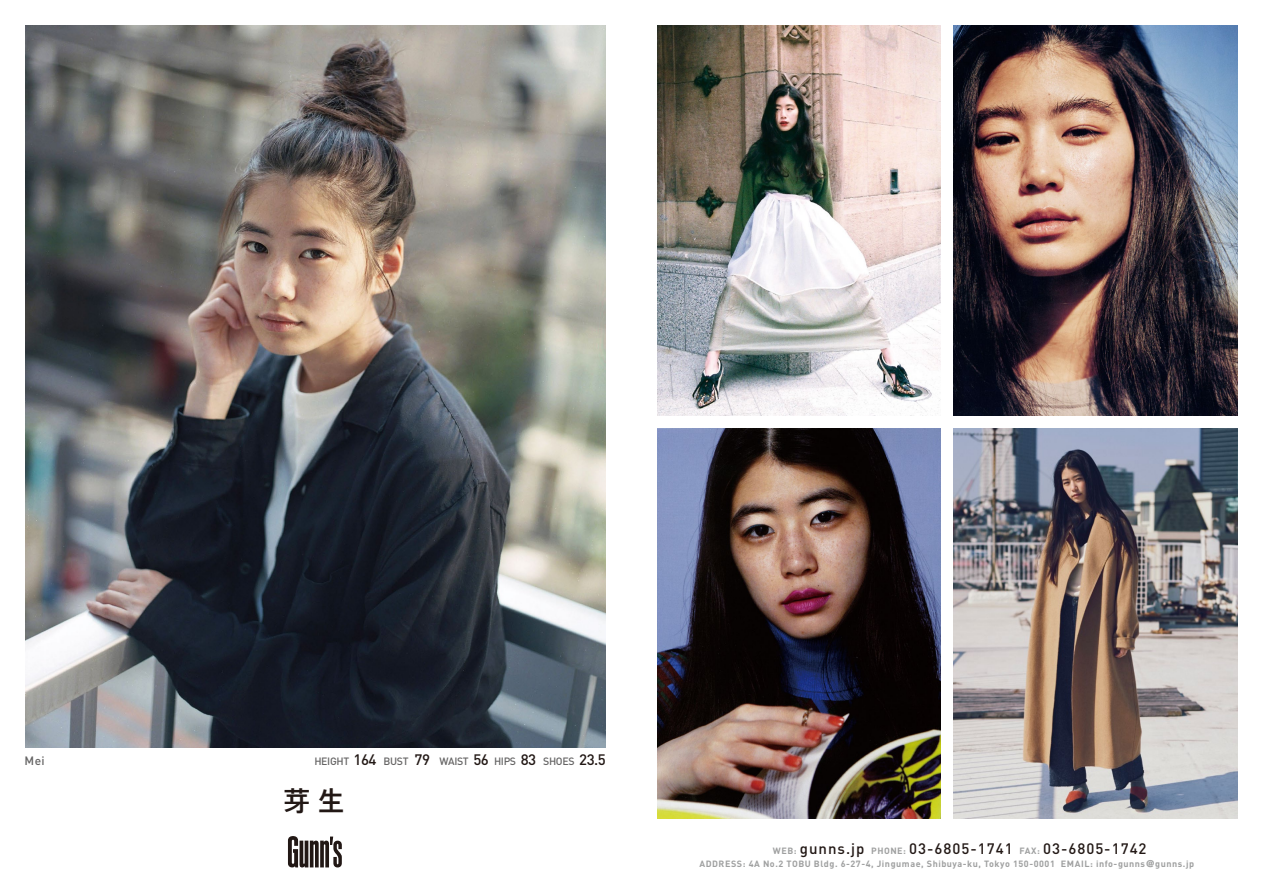
<style>
.page{position:relative;width:1263px;height:893px;background:#fff}
.page>*{position:absolute;margin:0;border:0;box-sizing:border-box;transform-origin:0 0}
.t1{font:500 27px "Axis Std";color:#221815}
.t2{font:500 15px "DIN";letter-spacing:.065em;color:#221815}
.t3{font:500 12px "DIN";color:#656464}
.t4{font:500 10.5px "DIN";letter-spacing:-.035em;color:#656464}
.t5{font:700 9px "DIN";letter-spacing:.06em;color:#9fa0a0}
.s1{font-size:15px;color:#221815}
.s2{font-weight:700;font-size:9px;color:#9fa0a0}
.s3{font-family:"Axis Std";font-weight:800}
</style>
<div class="page">
<img style="left:954px;top:428px;width:283px;height:390px">
<img style="left:954px;top:25px;width:283px;height:391px">
<img style="left:657px;top:428px;width:284px;height:390px">
<svg style="left:288px;top:836px;width:54px;height:31px"></svg>
<img style="left:26px;top:26px;width:579px;height:721px">
<img style="left:657px;top:26px;width:284px;height:389px">
<h3 class="t3" style="left:25px;top:753px;width:22px">Mei</h3>
<p class="t4" style="left:314px;top:754px;width:293px">HEIGHT <span class="s1">164</span> BUST <span class="s1">79</span> WAIST <span class="s1">56</span> HIPS <span class="s1">83</span> SHOES <span class="s1">23.5</span></p>
<h1 class="t1" style="left:284px;top:781px;width:62px">芽生</h1>
<h2 class="t2" style="left:773px;top:839px;width:375px"><span class="s2">WEB:</span> gunns.jp <span class="s2">PHONE:</span> 03-6805-1741 <span class="s2">FAX:</span> 03-6805-1742</h2>
<p class="t5" style="left:699px;top:858px;width:496px">ADDRESS: 4A No.2 TOBU Bldg. 6-27-4, Jingumae, Shibuya-ku, Tokyo 150-0001 EMAIL: info-gunns<span class="s3">@</span>gunns.jp</p>
</div>
